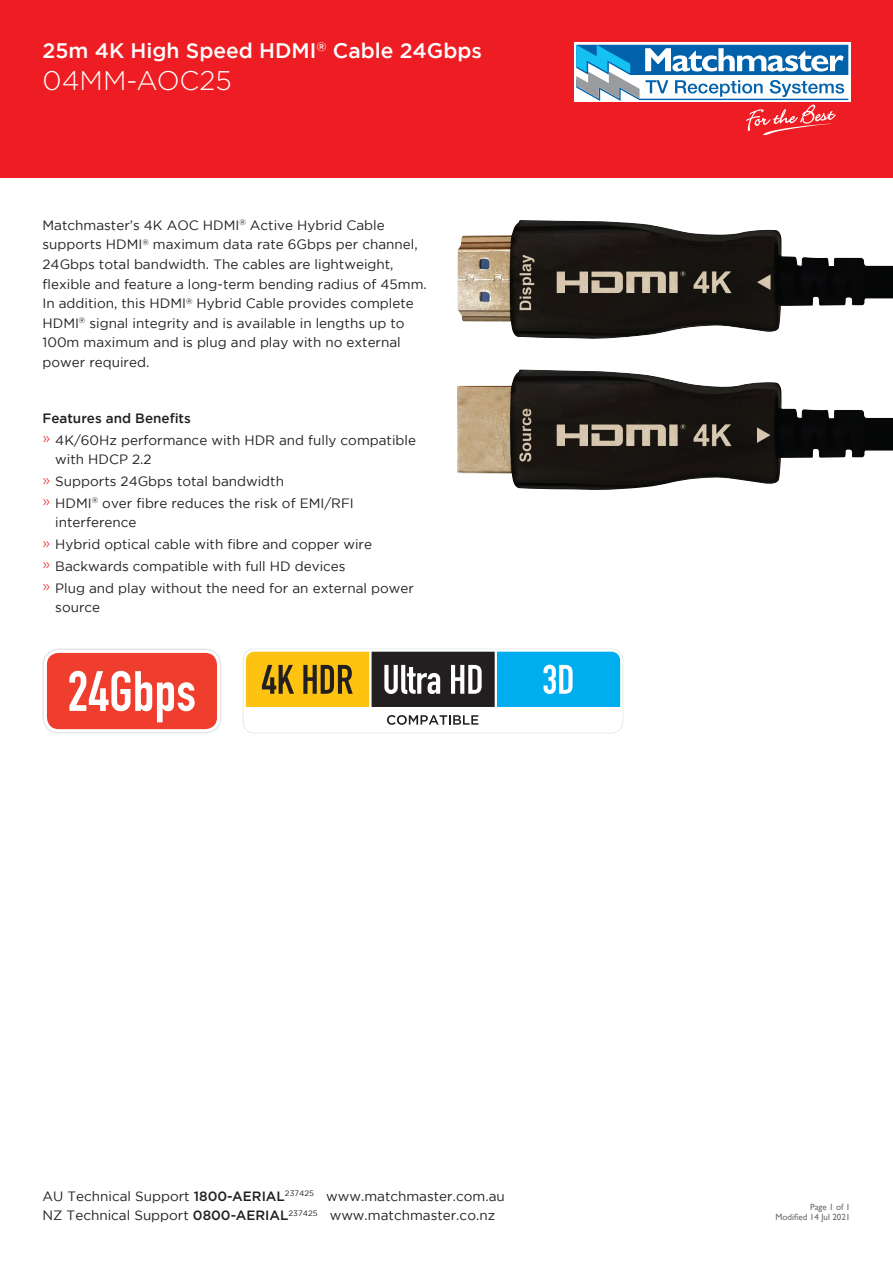
<style>
.page{position:relative;width:893px;height:1263px;background:#fff}
.page>*{position:absolute;margin:0;border:0;box-sizing:border-box;transform-origin:0 0}
.t1{font:300 27px "Gotham";color:#fff}
.t2{font:500 21px "Gotham";color:#fff}
.t3{font:13.5px/19.5px "Gotham";color:#231f20}
.t4{font:9px/10.8px "Gill Sans";color:#6c6d70;text-align:right}
.s1{font-weight:500}
.s2{font-weight:300;font-size:15px;color:#ee1d23}
</style>
<div class="page">
<div style="left:0;top:0;width:893px;height:178px;background:#ee1d23"></div>
<svg style="left:574px;top:43px;width:276px;height:59px"></svg>
<svg style="left:576px;top:45px;width:272px;height:90px"></svg>
<img style="left:457px;top:220px;width:436px;height:270px">
<svg style="left:243px;top:648px;width:380px;height:85px"></svg>
<svg style="left:43px;top:648px;width:178px;height:85px"></svg>
<h2 class="t2" style="left:43px;top:38px;width:441px">25m 4K High Speed HDMI<sup>®</sup> Cable 24Gbps</h2>
<h1 class="t1" style="left:43px;top:64px;width:191px">04MM-AOC25</h1>
<p class="t3" style="left:43px;top:215px;width:386px">Matchmaster’s 4K AOC HDMI<sup>®</sup> Active Hybrid Cable supports HDMI<sup>®</sup> maximum data rate 6Gbps per channel, 24Gbps total bandwidth. The cables are lightweight, flexible and feature a long-term bending radius of 45mm.<br>In addition, this HDMI<sup>®</sup> Hybrid Cable provides complete HDMI<sup>®</sup> signal integrity and is available in lengths up to 100m maximum and is plug and play with no external power required.</p>
<p class="t3" style="left:43px;top:407px;width:375px;line-height:21.8px"><span class="s1">Features and Benefits<br></span><span class="s2">»</span> 4K/60Hz performance with HDR and fully compatible</p>
<p class="t3" style="left:43px;top:448px;width:313px;line-height:21.8px;text-indent:13px">with HDCP 2.2<br><span class="s2">»</span> Supports 24Gbps total bandwidth<br><span class="s2">»</span> HDMI<sup>®</sup> over fibre reduces the risk of EMI/RFI</p>
<p class="t3" style="left:43px;top:511px;width:373px;line-height:21.8px;text-indent:13px">interference<br><span class="s2">»</span> Hybrid optical cable with fibre and copper wire<br><span class="s2">»</span> Backwards compatible with full HD devices<br><span class="s2">»</span> Plug and play without the need for an external power</p>
<p class="t3" style="left:55px;top:597px;width:46px">source</p>
<p class="t3" style="left:43px;top:1186px;width:464px">AU Technical Support <span class="s1">1800-AERIAL</span><sup>237425</sup> www.matchmaster.com.au<br>NZ Technical Support <span class="s1">0800-AERIAL</span><sup>237425</sup> www.matchmaster.co.nz</p>
<p class="t4" style="left:775px;top:1201px;width:77px">Page 1 of 1<br>Modified 14 Jul 2021</p>
</div>
